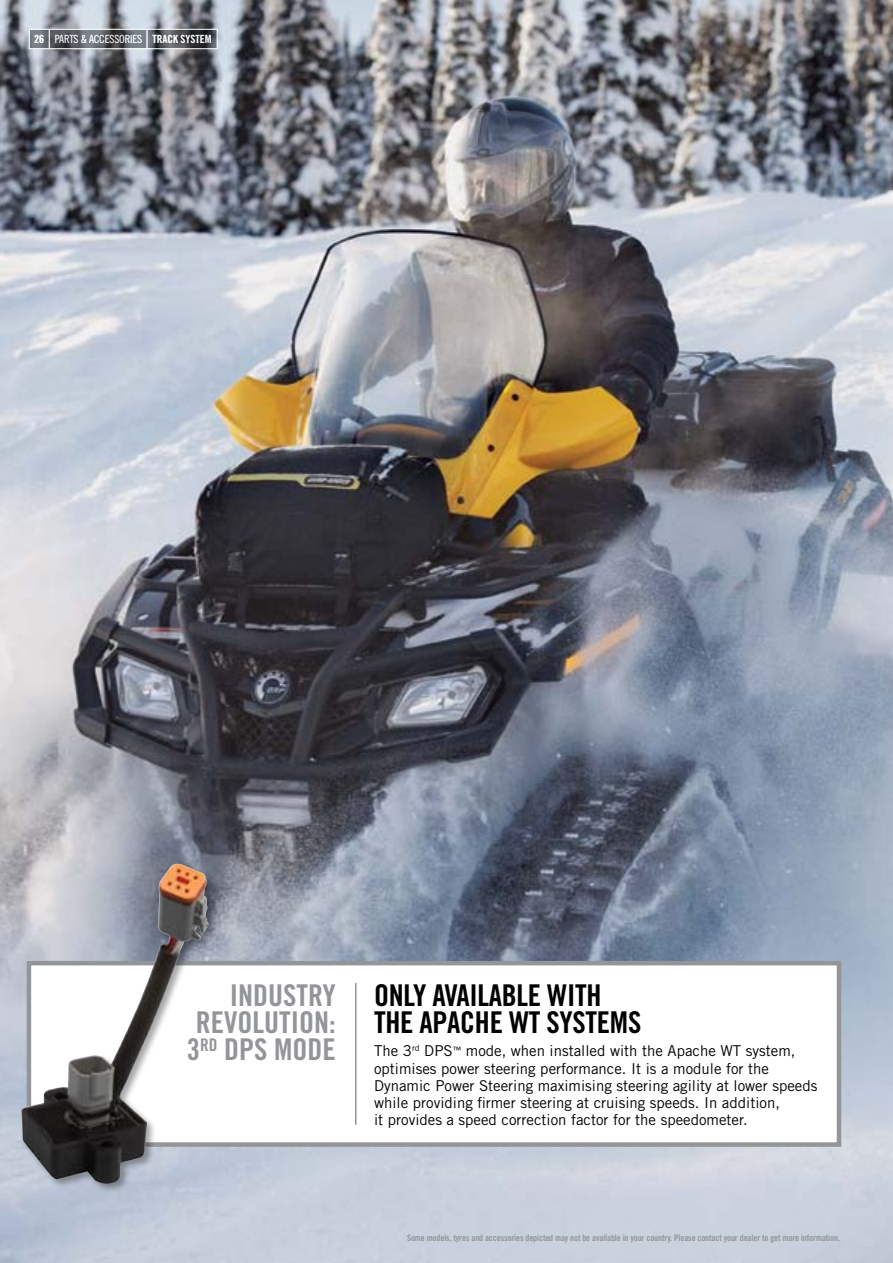
<style>
.page{position:relative;width:893px;height:1263px;background:#fff}
.page>*{position:absolute;margin:0;border:0;box-sizing:border-box;transform-origin:0 0}
.t1{font:30px/27px "Trade Gothic LT Std Bd Cn 20";letter-spacing:-.01em;color:#000}
.t2{font:30px/27px "Trade Gothic LT Std Bd Cn 20";color:#939598;text-align:right}
.t3{font:15px/17.2px "Trade Gothic LT Std";color:#000}
.t4{font:11.25px "Trade Gothic LT Std Cn 18";letter-spacing:-.015em;color:#fff}
.t5{font:11.25px "Trade Gothic LT Std Bd Cn 20";color:#fff}
.t6{font:9px "Trade Gothic Bold Cond Twenty";letter-spacing:-.01em;color:#939598}
</style>
<div class="page">
<img style="left:0;top:0;width:893px;height:1263px">
<div style="left:27px;top:961px;width:814px;height:186px;background:#fff;border:4px solid #939598"></div>
<div style="left:20px;top:862px;width:199px;height:331px;background:#000;opacity:.35"></div>
<img style="left:22px;top:864px;width:187px;height:320px">
<hr style="left:355px;top:983px;width:1px;height:142px;background:#939598">
<svg style="left:29px;top:29px;width:189px;height:20px;background:#606369"></svg>
<hr style="left:49px;top:48px;width:98px;height:1px;background:#fff">
<hr style="left:147px;top:48px;width:71px;height:1px;background:#fff">
<p class="t5" style="left:34px;top:32px;width:11px">26</p>
<p class="t4" style="left:55px;top:32px;width:89px">PARTS &amp; ACCESSORIES</p>
<p class="t5" style="left:162px;top:32px;width:12px">AC</p>
<p class="t5" style="left:152px;top:32px;width:61px">TRAC K SYSTEEM</p>
<h1 class="t2" style="left:187px;top:981px;width:151px">INDUSTRY<br>REVOLUTION:<br>3<sup>RD</sup> DPS MODE</h1>
<h1 class="t1" style="left:374px;top:981px;width:71px">ONLY AVAILA</h1>
<h1 class="t1" style="left:374px;top:981px;width:267px;text-indent:128px">BLE WITH<br>THE APAC HE WT SYSTEMS</h1>
<p class="t3" style="left:374px;top:1042px;width:445px">The 3<sup>rd</sup> DPS<sup>™</sup> mode, when installed with the Apache WT system, optimises power steering performance. It is a module for the Dynamic Power Steering maximising steering agility at lower speeds while providing firmer steering at cruising speeds. In addition,<br>it provides a speed correction factor for the speedometer.</p>
<p class="t6" style="left:407px;top:1232px;width:434px">Some models, tyres and accessories depicted may not be available in your country. Please contact your dealer to get more information.</p>
</div>
